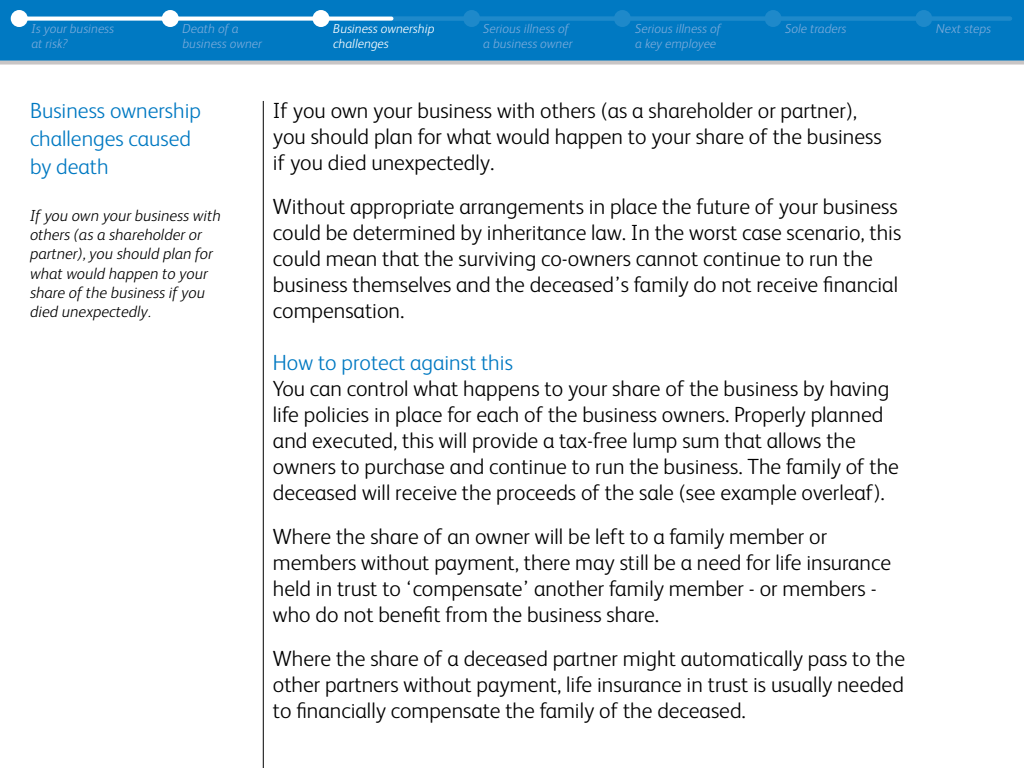
<style>
.page{position:relative;width:1024px;height:768px;background:#fff}
.page>*{position:absolute;margin:0;border:0;box-sizing:border-box;transform-origin:0 0}
.t1{font:300 22px/26px "FS Albert";color:#000}
.t2{font:300 22px/28px "FS Albert";color:#0079c2}
.t3{font:italic 300 16px/19.2px "FS Albert";color:#000}
.t4{font:italic 300 13px/15px "FS Albert";color:#7aabdb}
.t5{font:italic 300 13px "FS Albert";color:#fff}
</style>
<div class="page">
<div style="left:0;top:0;width:1024px;height:61px;background:#0079c2"></div>
<hr style="left:263px;top:101px;width:1px;height:667px;background:#000">
<svg style="left:0;top:61px;width:1024px;height:4px;background:#cecbcb"></svg>
<div style="left:765px;top:10px;width:17px;height:17px;background:#1e89ca;border-radius:50%"></div>
<div style="left:915px;top:10px;width:17px;height:17px;background:#1e89ca;border-radius:50%"></div>
<div style="left:614px;top:10px;width:17px;height:17px;background:#1e89ca;border-radius:50%"></div>
<hr style="left:15px;top:17px;width:995px;height:4px;background:#1e89ca">
<svg style="left:28px;top:17px;width:364px;height:4px"></svg>
<div style="left:11px;top:10px;width:17px;height:17px;background:#fff;border-radius:50%"></div>
<div style="left:463px;top:10px;width:17px;height:17px;background:#1e89ca;border-radius:50%"></div>
<div style="left:313px;top:10px;width:17px;height:17px;background:#fff;border-radius:50%"></div>
<div style="left:162px;top:10px;width:17px;height:17px;background:#fff;border-radius:50%"></div>
<p class="t4" style="left:31px;top:20px;width:84px">Is your business at risk?</p>
<p class="t4" style="left:183px;top:20px;width:81px">Death of a business owner</p>
<p class="t4" style="left:635px;top:20px;width:87px">Serious illness of a key employee</p>
<p class="t4" style="left:483px;top:20px;width:91px">Serious illness of a business owner</p>
<p class="t5" style="left:333px;top:20px;width:103px">Business ownership</p>
<p class="t4" style="left:785px;top:20px;width:63px">Sole traders</p>
<p class="t4" style="left:936px;top:20px;width:57px">Next steps</p>
<p class="t5" style="left:333px;top:35px;width:57px">challenges</p>
<p class="t2" style="left:30px;top:95px;width:173px">Business ownership challenges caused by death</p>
<p class="t3" style="left:30px;top:205px;width:192px">If you own your business with others (as a shareholder or partner), you should plan for what would happen to your share of the business if you died unexpectedly.</p>
<p class="t1" style="left:273px;top:96px;width:610px">If you own your business with others (as a shareholder or partner), you should plan for what would happen to your share of the business if you died unexpectedly.</p>
<p class="t1" style="left:273px;top:192px;width:630px">Without appropriate arrangements in place the future of your business could be determined by inheritance law. In the worst case scenario, this could mean that the surviving co-owners cannot continue to run the business themselves and the deceased’s family do not receive financial compensation.</p>
<p class="t2" style="left:273px;top:347px;width:242px">How to protect against this</p>
<p class="t1" style="left:273px;top:374px;width:628px">You can control what happens to your share of the business by having life policies in place for each of the business owners. Properly planned and executed, this will provide a tax-free lump sum that allows the owners to purchase and continue to run the business. The family of the deceased will receive the proceeds of the sale (see example overleaf).</p>
<p class="t1" style="left:273px;top:522px;width:620px">Where the share of an owner will be left to a family member or members without payment, there may still be a need for life insurance held in trust to ‘compensate’ another family member - or members - who do not benefit from the business share.</p>
<p class="t1" style="left:273px;top:644px;width:634px;text-align:justify">Where the share of a deceased partner might automatically pass to the other partners without payment, life insurance in trust is usually needed to financially compensate the family of the deceased.</p>
</div>
